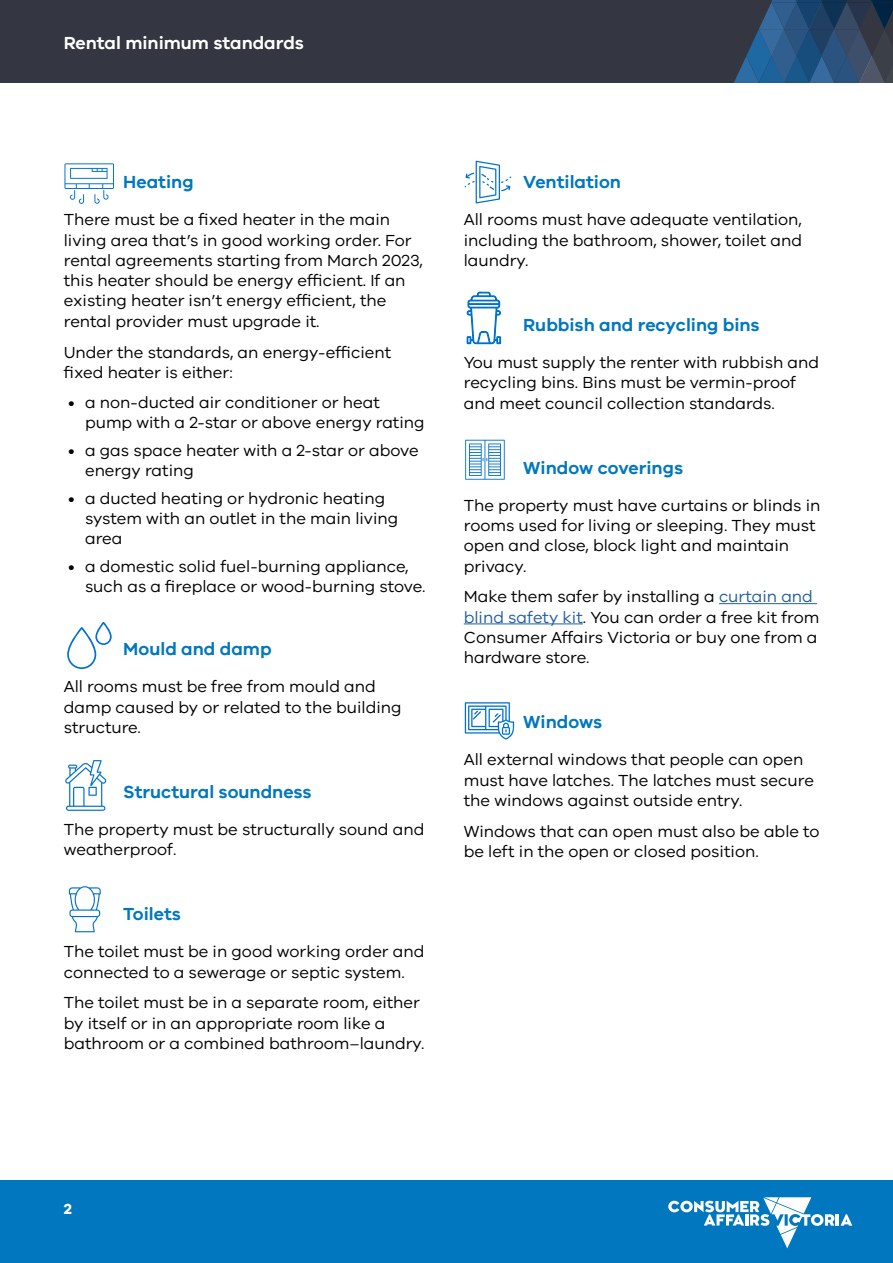
<style>
.page{position:relative;width:893px;height:1263px;background:#fff}
.page>*{position:absolute;margin:0;border:0;box-sizing:border-box;transform-origin:0 0}
.SUBHEADER{font:600 18px "VIC";color:#0077be}
.t1{font:600 18px "VIC";color:#fff}
.Subheader{font:16.5px/20.2px "VIC";color:#000}
.Subheader-2{font:700 15px "VIC";color:#fff}
.s1{color:#215e9e}
</style>
<div class="page">
<div style="left:0;top:1180px;width:893px;height:83px;background:#0077be"></div>
<div style="left:0;top:0;width:893px;height:83px;background:#343741"></div>
<hr style="left:719px;top:603px;width:98px;height:1px;background:#215e9e">
<hr style="left:464px;top:623px;width:119px;height:1px;background:#215e9e">
<svg style="left:668px;top:1197px;width:184px;height:51px"></svg>
<svg style="left:67px;top:622px;width:45px;height:47px"></svg>
<svg style="left:65px;top:760px;width:41px;height:51px"></svg>
<svg style="left:69px;top:886px;width:32px;height:46px"></svg>
<svg style="left:465px;top:161px;width:46px;height:43px"></svg>
<svg style="left:465px;top:440px;width:40px;height:40px"></svg>
<svg style="left:465px;top:702px;width:50px;height:37px"></svg>
<svg style="left:467px;top:292px;width:34px;height:52px"></svg>
<svg style="left:734px;top:0;width:159px;height:83px"></svg>
<svg style="left:64px;top:163px;width:50px;height:41px"></svg>
<p class="t1" style="left:64px;top:32px;width:242px">Rental minimum standards</p>
<p class="SUBHEADER" style="left:123px;top:171px;width:72px">Heating</p>
<p class="Subheader" style="left:64px;top:209px;width:361px">There must be a fixed heater in the main living area that’s in good working order. For rental agreements starting from March 2023, this heater should be energy efficient. If an existing heater isn’t energy efficient, the rental provider must upgrade it.</p>
<p class="Subheader" style="left:64px;top:341px;width:329px">Under the standards, an energy-efficient fixed heater is either:</p>
<p class="Subheader" style="left:85px;top:392px;width:341px;line-height:19.8px;text-indent:-17px">• a non-ducted air conditioner or heat pump with a 2-star or above energy rating</p>
<p class="Subheader" style="left:85px;top:440px;width:335px;line-height:19.8px;text-indent:-17px">• a gas space heater with a 2-star or above energy rating</p>
<p class="Subheader" style="left:85px;top:488px;width:315px;line-height:19.8px;text-indent:-17px">• a ducted heating or hydronic heating system with an outlet in the main living area</p>
<p class="Subheader" style="left:85px;top:556px;width:342px;line-height:19.8px;text-indent:-17px">• a domestic solid fuel-burning appliance, such as a fireplace or wood-burning stove.</p>
<p class="SUBHEADER" style="left:123px;top:638px;width:150px">Mould and damp</p>
<p class="Subheader" style="left:64px;top:676px;width:339px">All rooms must be free from mould and damp caused by or related to the building structure.</p>
<p class="SUBHEADER" style="left:123px;top:781px;width:190px">Structural soundness</p>
<p class="Subheader" style="left:64px;top:819px;width:362px">The property must be structurally sound and weatherproof.</p>
<p class="SUBHEADER" style="left:123px;top:903px;width:59px">Toilets</p>
<p class="Subheader" style="left:64px;top:941px;width:362px">The toilet must be in good working order and connected to a sewerage or septic system.</p>
<p class="Subheader" style="left:64px;top:992px;width:362px">The toilet must be in a separate room, either by itself or in an appropriate room like a bathroom or a combined bathroom–laundry.</p>
<p class="SUBHEADER" style="left:523px;top:171px;width:99px">Ventilation</p>
<p class="Subheader" style="left:464px;top:209px;width:340px;text-align:justify">All rooms must have adequate ventilation, including the bathroom, shower, toilet and laundry.</p>
<p class="SUBHEADER" style="left:523px;top:314px;width:238px">Rubbish and recycling bins</p>
<p class="Subheader" style="left:464px;top:352px;width:357px">You must supply the renter with rubbish and recycling bins. Bins must be vermin-proof and meet council collection standards.</p>
<p class="SUBHEADER" style="left:523px;top:456px;width:161px">Window coverings</p>
<p class="Subheader" style="left:464px;top:495px;width:358px">The property must have curtains or blinds in rooms used for living or sleeping. They must open and close, block light and maintain privacy.</p>
<p class="Subheader" style="left:464px;top:586px;width:357px">Make them safer by installing a <span class="s1">curtain and blind safety kit</span>. You can order a free kit from Consumer Affairs Victoria or buy one from a hardware store.</p>
<p class="SUBHEADER" style="left:523px;top:711px;width:81px">Windows</p>
<p class="Subheader" style="left:464px;top:749px;width:352px">All external windows that people can open must have latches. The latches must secure the windows against outside entry.</p>
<p class="Subheader" style="left:464px;top:820px;width:357px">Windows that can open must also be able to be left in the open or closed position.</p>
<p class="Subheader-2" style="left:64px;top:1200px;width:10px">2</p>
</div>
